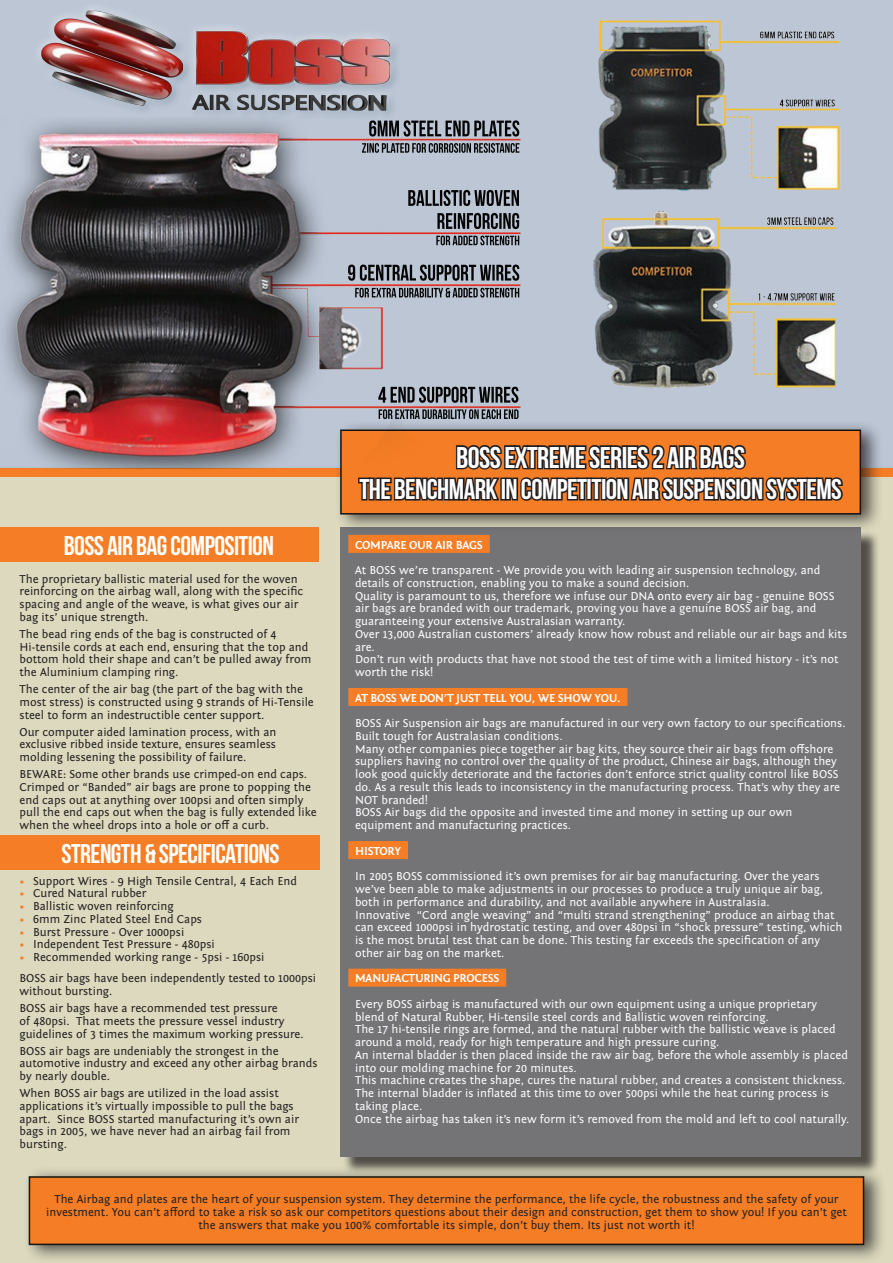
<style>
.page{position:relative;width:893px;height:1263px;background:#fff}
.page>*{position:absolute;margin:0;border:0;box-sizing:border-box;transform-origin:0 0}
.Tech_data_title{font:30px "Bebas Neue";letter-spacing:-.02em;color:#fff}
.Tech_data_title-2{font:28.5px "Bebas Neue";letter-spacing:-.02em;color:#fff}
.Tech_data_title-3{font:27px "Bebas Neue";letter-spacing:-.02em;color:#fff}
.Normal_text{font:12px/12.8px "Fontin Sans";color:#fff}
.Normal_text-2{font:12px/12.8px "Fontin Sans";color:#231f20}
.Subtitle_normal{font:700 12px "Fontin Sans";letter-spacing:-.02em;color:#fff}
.s1{color:#f47d25}
</style>
<div class="page">
<div style="left:0;top:0;width:893px;height:468px;background:#bcc6d5"></div>
<div style="left:0;top:476px;width:893px;height:787px;background:#dcd9be"></div>
<div style="left:0;top:468px;width:893px;height:8px;background:#f47d25"></div>
<div style="left:0;top:527px;width:319px;height:34px;background:#f47d25"></div>
<div style="left:343px;top:530px;width:537px;height:645px;background:#231f20;opacity:.75"></div>
<div style="left:340px;top:527px;width:521px;height:630px;background:#747375"></div>
<div style="left:348px;top:535px;width:142px;height:18px;background:#f47d25"></div>
<div style="left:348px;top:688px;width:279px;height:18px;background:#f47d25"></div>
<div style="left:348px;top:841px;width:60px;height:18px;background:#f47d25"></div>
<div style="left:348px;top:969px;width:158px;height:18px;background:#f47d25"></div>
<div style="left:334px;top:419px;width:550px;height:114px;background:#231f20;opacity:.75"></div>
<svg style="left:339px;top:413px;width:523px;height:102px;background:#9c6239"></svg>
<div style="left:32px;top:1px;width:368px;height:118px;background:#bcc6d5"></div>
<img style="left:39px;top:6px;width:363px;height:105px">
<div style="left:0;top:836px;width:320px;height:34px;background:#f47d25"></div>
<div style="left:23px;top:1166px;width:864px;height:97px;background:#231f20;opacity:.75"></div>
<svg style="left:28px;top:1175px;width:837px;height:71px;background:#e77927"></svg>
<img style="left:0;top:117px;width:522px;height:352px">
<img style="left:271px;top:288px;width:37px;height:1px">
<img style="left:307px;top:289px;width:1px;height:47px">
<svg style="left:308px;top:336px;width:12px;height:1px"></svg>
<img style="left:587px;top:17px;width:266px;height:198px">
<img style="left:578px;top:195px;width:257px;height:205px">
<p class="Tech_data_title-3" style="left:64px;top:531px;width:212px">BOSS AIR BAG COMPOSITION</p>
<p class="Normal_text-2" style="left:20px;top:572px;width:285px">The proprietary ballistic material used for the woven reinforcing on the airbag wall, along with the specific spacing and angle of the weave, is what gives our air bag its’ unique strength.</p>
<p class="Normal_text-2" style="left:20px;top:628px;width:293px">The bead ring ends of the bag is constructed of 4<br>Hi-tensile cords at each end, ensuring that the top and bottom hold their shape and can’t be pulled away from the Aluminium clamping ring.</p>
<p class="Normal_text-2" style="left:20px;top:683px;width:296px">The center of the air bag (the part of the bag with the most stress) is constructed using 9 strands of Hi-Tensile steel to form an indestructible center support.</p>
<p class="Normal_text-2" style="left:20px;top:725px;width:258px;text-align:justify">Our computer aided lamination process, with an exclusive ribbed inside texture, ensures seamless molding lessening the possibility of failure.</p>
<p class="Normal_text-2" style="left:20px;top:768px;width:299px">BEWARE: Some other brands use crimped-on end caps.<br>Crimped or “Banded” air bags are prone to popping the end caps out at anything over 100psi and often simply pull the end caps out when the bag is fully extended like when the wheel drops into a hole or off a curb.</p>
<p class="Tech_data_title-3" style="left:62px;top:839px;width:219px">STRENGTH &amp; SPECIFICATIONS</p>
<p class="Normal_text-2" style="left:20px;top:874px;width:279px"><span class="s1">•</span> Support Wires - 9 High Tensile Central, 4 Each End</p>
<p class="Normal_text-2" style="left:20px;top:887px;width:128px"><span class="s1">•</span> Cured Natural rubber</p>
<p class="Normal_text-2" style="left:20px;top:900px;width:156px"><span class="s1">•</span> Ballistic woven reinforcing</p>
<p class="Normal_text-2" style="left:20px;top:913px;width:184px"><span class="s1">•</span> 6mm Zinc Plated Steel End Caps</p>
<p class="Normal_text-2" style="left:20px;top:925px;width:166px"><span class="s1">•</span> Burst Pressure - Over 1000psi</p>
<p class="Normal_text-2" style="left:20px;top:938px;width:197px"><span class="s1">•</span> Independent Test Pressure - 480psi</p>
<p class="Normal_text-2" style="left:20px;top:951px;width:246px"><span class="s1">•</span> Recommended working range - 5psi - 160psi</p>
<p class="Normal_text-2" style="left:20px;top:972px;width:298px">BOSS air bags have been independently tested to 1000psi without bursting.</p>
<p class="Normal_text-2" style="left:20px;top:1002px;width:286px">BOSS air bags have a recommended test pressure<br>of 480psi. That meets the pressure vessel industry guidelines of 3 times the maximum working pressure.</p>
<p class="Normal_text-2" style="left:20px;top:1044px;width:299px">BOSS air bags are undeniably the strongest in the automotive industry and exceed any other airbag brands by nearly double.</p>
<p class="Normal_text-2" style="left:20px;top:1087px;width:281px">When BOSS air bags are utilized in the load assist applications it’s virtually impossible to pull the bags apart. Since BOSS started manufacturing it’s own air bags in 2005, we have never had an airbag fail from bursting.</p>
<p class="Tech_data_title" style="left:456px;top:441px;width:290px">BOSS EXTREME SERIES 2 AIR BAGS</p>
<p class="Tech_data_title-2" style="left:359px;top:473px;width:484px">THE BENCHMARK IN COMPETITION AIR SUSPENSION SYSTEMS</p>
<p class="Subtitle_normal" style="left:355px;top:538px;width:129px">COMPARE OUR AIR BAGS</p>
<p class="Normal_text" style="left:355px;top:564px;width:467px">At BOSS we’re transparent - We provide you with leading air suspension technology, and details of construction, enabling you to make a sound decision.</p>
<p class="Normal_text" style="left:355px;top:589px;width:481px">Quality is paramount to us, therefore we infuse our DNA onto every air bag - genuine BOSS air bags are branded with our trademark, proving you have a genuine BOSS air bag, and guaranteeing your extensive Australasian warranty.</p>
<p class="Normal_text" style="left:355px;top:628px;width:494px">Over 13,000 Australian customers’ already know how robust and reliable our air bags and kits are.</p>
<p class="Normal_text" style="left:355px;top:653px;width:485px">Don’t run with products that have not stood the test of time with a limited history - it’s not worth the risk!</p>
<p class="Subtitle_normal" style="left:355px;top:691px;width:267px">AT BOSS WE DON’T JUST TELL YOU, WE SHOW YOU.</p>
<p class="Normal_text" style="left:355px;top:717px;width:492px">BOSS Air Suspension air bags are manufactured in our very own factory to our specifications.<br>Built tough for Australasian conditions.</p>
<p class="Normal_text" style="left:355px;top:742px;width:487px">Many other companies piece together air bag kits, they source their air bags from offshore suppliers having no control over the quality of the product, Chinese air bags, although they look good quickly deteriorate and the factories don’t enforce strict quality control like BOSS do. As a result this leads to inconsistency in the manufacturing process. That’s why they are NOT branded!</p>
<p class="Normal_text" style="left:355px;top:806px;width:439px">BOSS Air bags did the opposite and invested time and money in setting up our own equipment and manufacturing practices.</p>
<p class="Subtitle_normal" style="left:355px;top:844px;width:47px">HISTORY</p>
<p class="Normal_text" style="left:355px;top:870px;width:470px">In 2005 BOSS commissioned it’s own premises for air bag manufacturing. Over the years we’ve been able to make adjustments in our processes to produce a truly unique air bag, both in performance and durability, and not available anywhere in Australasia.</p>
<p class="Normal_text" style="left:355px;top:908px;width:489px">Innovative “Cord angle weaving” and “multi strand strengthening” produce an airbag that can exceed 1000psi in hydrostatic testing, and over 480psi in “shock pressure” testing, which is the most brutal test that can be done. This testing far exceeds the specification of any other air bag on the market.</p>
<p class="Subtitle_normal" style="left:355px;top:972px;width:146px">MANUFACTURING PROCESS</p>
<p class="Normal_text" style="left:355px;top:998px;width:464px">Every BOSS airbag is manufactured with our own equipment using a unique proprietary blend of Natural Rubber, Hi-tensile steel cords and Ballistic woven reinforcing.</p>
<p class="Normal_text" style="left:355px;top:1023px;width:482px">The 17 hi-tensile rings are formed, and the natural rubber with the ballistic weave is placed around a mold, ready for high temperature and high pressure curing.</p>
<p class="Normal_text" style="left:355px;top:1049px;width:494px">An internal bladder is then placed inside the raw air bag, before the whole assembly is placed into our molding machine for 20 minutes.</p>
<p class="Normal_text" style="left:355px;top:1074px;width:492px">This machine creates the shape, cures the natural rubber, and creates a consistent thickness.</p>
<p class="Normal_text" style="left:355px;top:1087px;width:475px">The internal bladder is inflated at this time to over 500psi while the heat curing process is taking place.</p>
<p class="Normal_text" style="left:355px;top:1112px;width:496px">Once the airbag has taken it’s new form it’s removed from the mold and left to cool naturally.</p>
<p class="Normal_text-2" style="left:46px;top:1193px;width:802px;text-align:center">The Airbag and plates are the heart of your suspension system. They determine the performance, the life cycle, the robustness and the safety of your investment. You can’t afford to take a risk so ask our competitors questions about their design and construction, get them to show you! If you can’t get the answers that make you 100% comfortable its simple, don’t buy them. Its just not worth it!</p>
</div>
